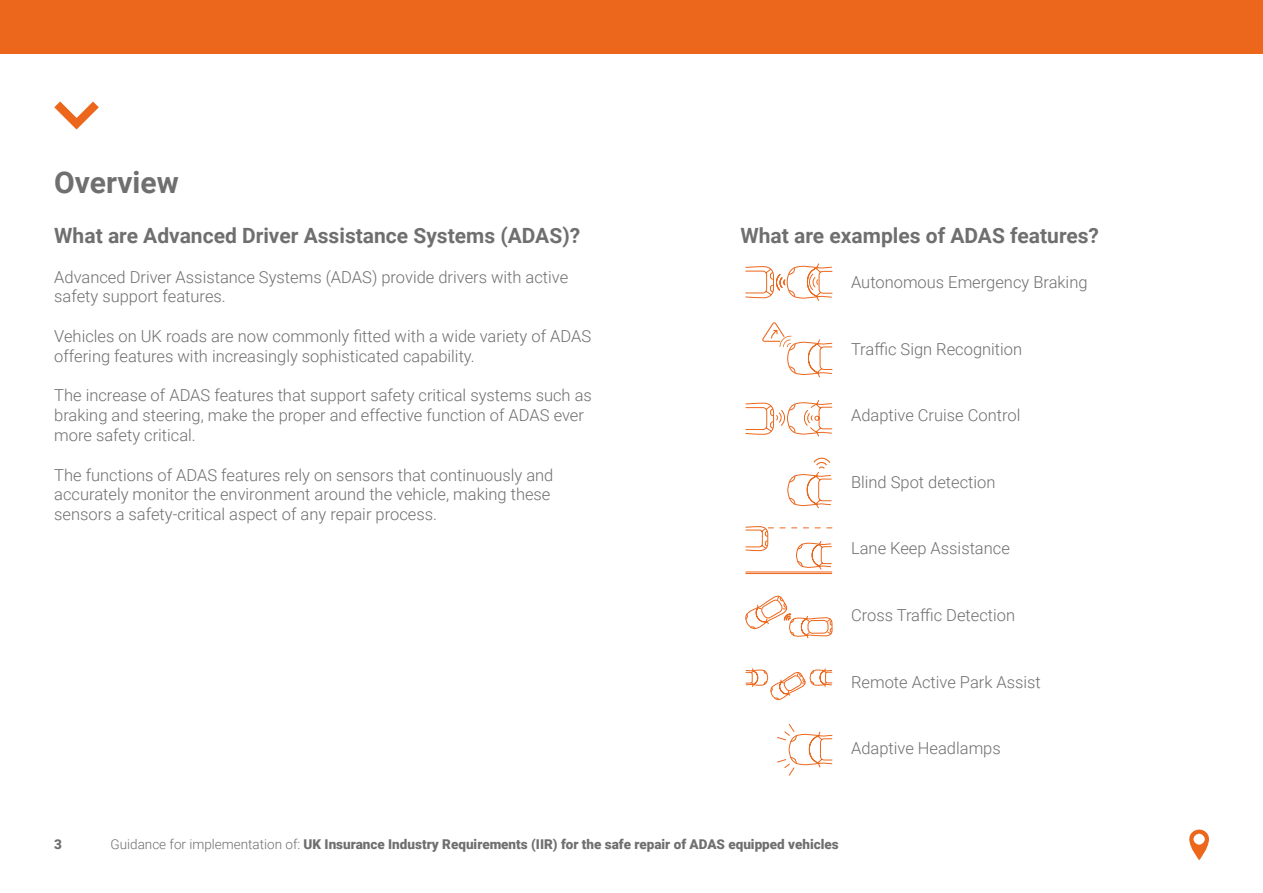
<style>
.page{position:relative;width:1263px;height:893px;background:#fff}
.page>*{position:absolute;margin:0;border:0;box-sizing:border-box;transform-origin:0 0}
.t1{font:700 30px "Roboto";color:#706f6f}
.t2{font:700 21px "Roboto";color:#706f6f}
.t3{font:300 16.5px/19.8px "Roboto";color:#706f6f}
.t4{font:900 13.5px "Roboto";color:#706f6f}
.s1{font-weight:300}
</style>
<div class="page">
<div style="left:0;top:0;width:1263px;height:54px;background:#ec671c"></div>
<svg style="left:54px;top:101px;width:45px;height:29px"></svg>
<svg style="left:1189px;top:830px;width:20px;height:30px"></svg>
<svg style="left:745px;top:668px;width:88px;height:32px"></svg>
<svg style="left:745px;top:263px;width:88px;height:38px"></svg>
<svg style="left:745px;top:400px;width:88px;height:37px"></svg>
<svg style="left:762px;top:322px;width:71px;height:56px"></svg>
<svg style="left:787px;top:457px;width:45px;height:52px"></svg>
<hr style="left:745px;top:573px;width:87px;height:1px;background:#ec671c">
<hr style="left:745px;top:572px;width:87px;height:1px;background:#ec671c">
<svg style="left:745px;top:526px;width:87px;height:44px"></svg>
<svg style="left:745px;top:595px;width:88px;height:44px"></svg>
<svg style="left:777px;top:723px;width:56px;height:53px"></svg>
<h1 class="t1" style="left:54px;top:161px;width:126px">Overview</h1>
<p class="t2" style="left:54px;top:221px;width:527px">What are Advanced Driver Assistance Systems (ADAS)?</p>
<p class="t3" style="left:54px;top:266px;width:516px">Advanced Driver Assistance Systems (ADAS) provide drivers with active safety support features.</p>
<p class="t3" style="left:54px;top:326px;width:538px">Vehicles on UK roads are now commonly fitted with a wide variety of ADAS offering features with increasingly sophisticated capability.</p>
<p class="t3" style="left:54px;top:385px;width:539px">The increase of ADAS features that support safety critical systems such as braking and steering, make the proper and effective function of ADAS ever more safety critical.</p>
<p class="t3" style="left:54px;top:464px;width:501px">The functions of ADAS features rely on sensors that continuously and accurately monitor the environment around the vehicle, making these sensors a safety-critical aspect of any repair process.</p>
<p class="t2" style="left:740px;top:221px;width:360px">What are examples of ADAS features?</p>
<p class="t3" style="left:851px;top:272px;width:238px">Autonomous Emergency Braking</p>
<p class="t3" style="left:851px;top:338px;width:173px">Traffic Sign Recognition</p>
<p class="t3" style="left:851px;top:405px;width:171px">Adaptive Cruise Control</p>
<p class="t3" style="left:851px;top:471px;width:146px">Blind Spot detection</p>
<p class="t3" style="left:851px;top:538px;width:160px">Lane Keep Assistance</p>
<p class="t3" style="left:851px;top:604px;width:166px">Cross Traffic Detection</p>
<p class="t3" style="left:851px;top:671px;width:191px">Remote Active Park Assist</p>
<p class="t3" style="left:851px;top:738px;width:151px">Adaptive Headlamps</p>
<p class="t4" style="left:54px;top:835px;width:9px">3</p>
<p class="t4" style="left:111px;top:835px;width:730px"><span class="s1">Guidance for implementation of:</span> UK Insurance Industry Requirements (IIR) for the safe repair of ADAS equipped vehicles</p>
</div>
